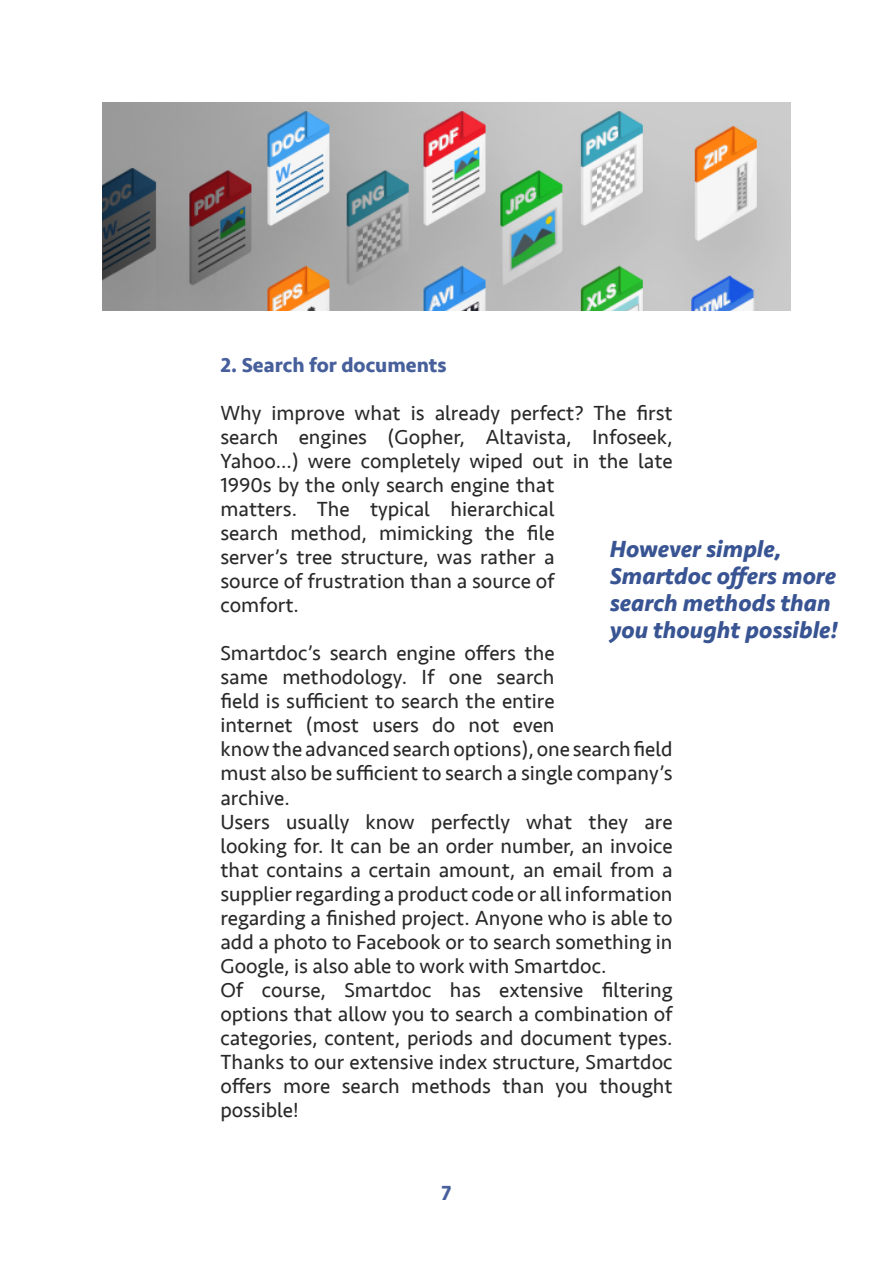
<style>
.page{position:relative;width:893px;height:1263px;background:#fff}
.page>*{position:absolute;margin:0;border:0;box-sizing:border-box;transform-origin:0 0}
.t1{font:italic 700 24px/27px "Seravek";color:#395493}
.t2{font:21px/24px "Seravek";color:#292929}
.t3{font:700 21px "Seravek";color:#475f9b}
</style>
<div class="page">
<img style="left:102px;top:102px;width:689px;height:208px">
<p class="t3" style="left:220px;top:349px;width:228px">2. Search for documents</p>
<p class="t2" style="left:220px;top:401px;width:454px">Why improve what is already perfect? The first search engines (Gopher, Altavista, Infoseek, Yahoo...) were completely wiped out in the late 1990s by the only search engine that<br>matters. The typical hierarchical<br>search method, mimicking the file<br>server’s tree structure, was rather a<br>source of frustration than a source of<br>comfort.</p>
<p class="t2" style="left:220px;top:641px;width:454px">Smartdoc’s search engine offers the<br>same methodology. If one search<br>field is sufficient to search the entire<br>internet (most users do not even<br>know the advanced search options), one search field must also be sufficient to search a single company’s archive.<br>Users usually know perfectly what they are looking for. It can be an order number, an invoice that contains a certain amount, an email from a supplier regarding a product code or all information regarding a finished project. Anyone who is able to add a photo to Facebook or to search something in Google, is also able to work with Smartdoc.<br>Of course, Smartdoc has extensive filtering options that allow you to search a combination of categories, content, periods and document types.<br>Thanks to our extensive index structure, Smartdoc offers more search methods than you thought possible!</p>
<p class="t1" style="left:610px;top:535px;width:230px">However simple,<br>Smartdoc offers more search methods than you thought possible!</p>
<p class="t3" style="left:441px;top:1176px;width:12px">7</p>
</div>
